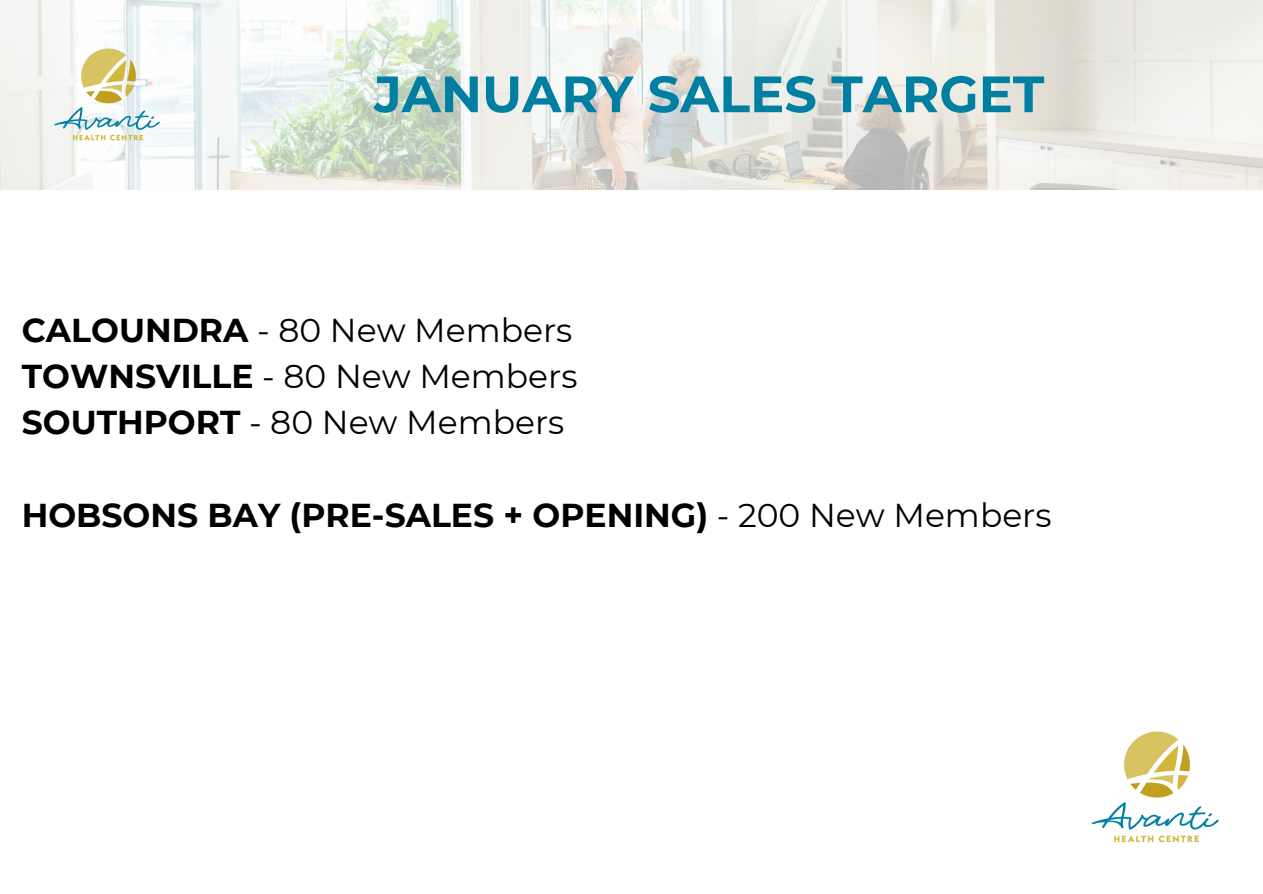
<style>
.page{position:relative;width:1263px;height:894px;background:#fff}
.page>*{position:absolute;margin:0;border:0;box-sizing:border-box;transform-origin:0 0}
.t1{font:700 51px "Montserrat";color:#007fa3}
.t2{font:33px "Montserrat";color:#000}
.t3{font:700 33px "Montserrat";color:#000}
.s1{font-weight:700}
.s2{font-weight:400}
</style>
<div class="page">
<img style="left:0;top:0;width:1263px;height:189px">
<img style="left:23px;top:10px;width:170px;height:170px">
<img style="left:1091px;top:731px;width:128px;height:112px">
<p class="t1" style="left:374px;top:63px;width:672px">JANUARY SALES TARGET</p>
<p class="t2" style="left:22px;top:310px;width:552px"><span class="s1">CALOUNDRA</span> - 80 New Members</p>
<p class="t2" style="left:22px;top:356px;width:557px"><span class="s1">TOWNSVILLE</span> - 80 New Members</p>
<p class="t2" style="left:22px;top:402px;width:544px"><span class="s1">SOUTHPORT</span> - 80 New Members</p>
<p class="t3" style="left:22px;top:494px;width:1031px">HOBSONS BAY (PRE-SALES + OPENING) <span class="s2">- 200 New Members</span></p>
</div>
